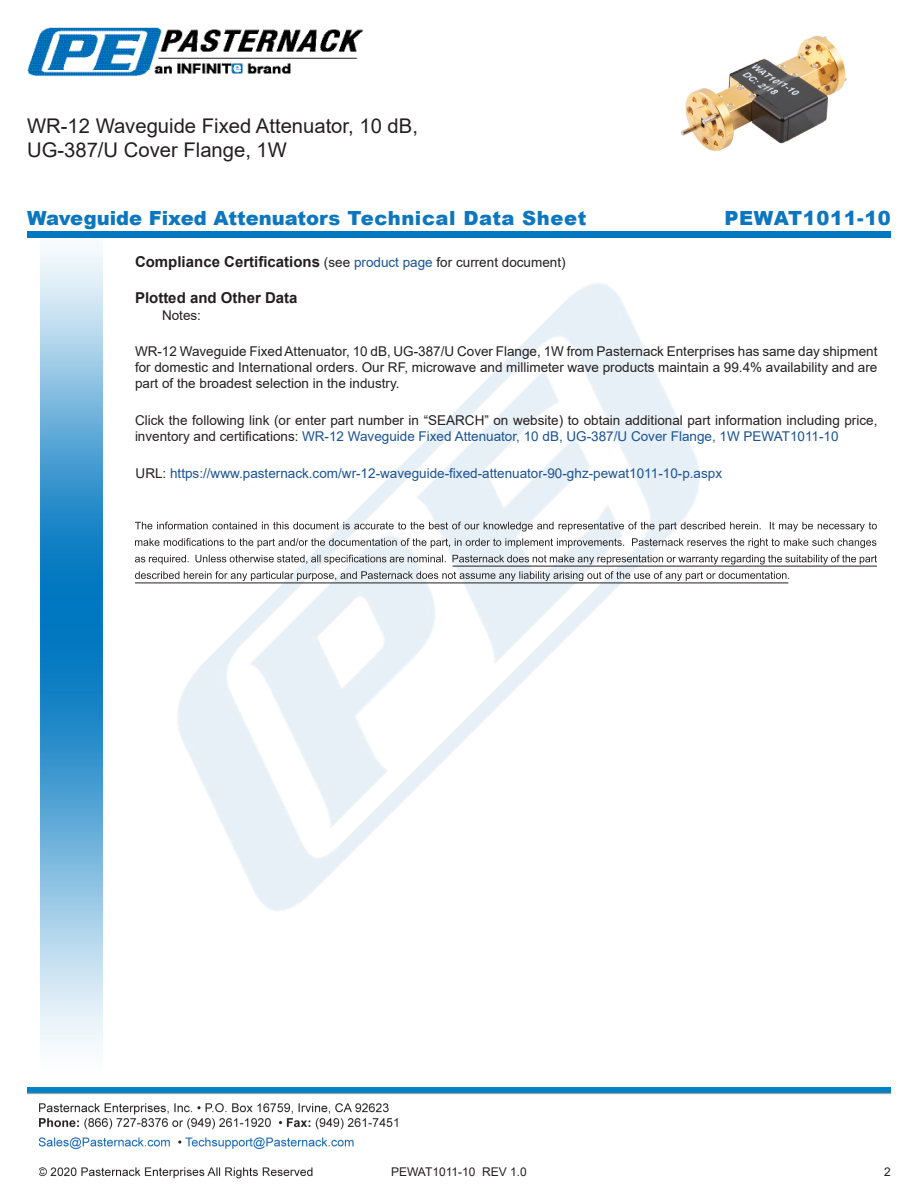
<style>
.page{position:relative;width:918px;height:1188px;background:#fff}
.page>*{position:absolute;margin:0;border:0;box-sizing:border-box;transform-origin:0 0}
.Web_Description_Para{font:20.25px/24.3px "Arial";color:#231f20}
.t1{font:900 19.5px "Arial";letter-spacing:.015em;color:#0c77be}
.Head1_for_Compliance{font:700 15px "Arial";color:#231f20}
.Web_Description_Para-2{font:13.5px/16.2px "Arial";color:#231f20;text-align:justify}
.Web_Description_Para-3{font:13.5px "Arial";color:#1a5392}
.Specs_Para{font:13.5px "Arial";color:#231f20}
.t2{font:12px "Arial";color:#231f20}
.s1{font-weight:400;font-size:13.5px}
.s2{font-weight:400;font-size:13.5px;color:#1a5392}
.s3{color:#1a5392}
.s4{color:#231f20}
</style>
<div class="page">
<img style="left:39px;top:1103px;width:359px;height:76px">
<img style="left:102px;top:248px;width:719px;height:722px">
<img style="left:27px;top:1088px;width:864px;height:7px">
<img style="left:40px;top:237px;width:62px;height:811px">
<div style="left:27px;top:231px;width:864px;height:6px;background:#0177c0"></div>
<img style="left:27px;top:27px;width:337px;height:50px">
<svg style="left:135px;top:522px;width:742px;height:10px"></svg>
<svg style="left:135px;top:538px;width:741px;height:10px"></svg>
<svg style="left:135px;top:555px;width:742px;height:10px"></svg>
<svg style="left:135px;top:571px;width:654px;height:10px"></svg>
<hr style="left:453px;top:566px;width:424px;height:1px;background:#231f20">
<hr style="left:135px;top:583px;width:653px;height:1px;background:#231f20">
<img style="left:681px;top:36px;width:166px;height:116px">
<h1 class="Web_Description_Para" style="left:27px;top:114px;width:392px">WR-12 Waveguide Fixed Attenuator, 10 dB,<br>UG-387/U Cover Flange, 1W</h1>
<p class="t1" style="left:27px;top:204px;width:561px">Waveguide Fixed Attenuators Technical Data Sheet</p>
<p class="t1" style="left:724px;top:204px;width:168px">PEWAT1011-10</p>
<p class="Head1_for_Compliance" style="left:135px;top:252px;width:432px">Compliance Certifications <span class="s1">(see</span> <span class="s2">product page</span> <span class="s1">for current document)</span></p>
<p class="Head1_for_Compliance" style="left:135px;top:288px;width:164px">Plotted and Other Data</p>
<p class="Specs_Para" style="left:162px;top:306px;width:41px">Notes:</p>
<h1 class="Web_Description_Para-2" style="left:135px;top:343px;width:744px">WR-12 Waveguide Fixed Attenuator, 10 dB, UG-387/U Cover Flange, 1W from Pasternack Enterprises has same day shipment for domestic and International orders. Our RF, microwave and millimeter wave products maintain a 99.4% availability and are part of the broadest selection in the industry.</h1>
<h1 class="Web_Description_Para-2" style="left:135px;top:412px;width:744px">Click the following link (or enter part number in “SEARCH” on website) to obtain additional part information including price, inventory and certifications: <span class="s3">WR-12 Waveguide Fixed Attenuator, 10 dB, UG-387/U Cover Flange, 1W PEWAT1011-10</span></h1>
<h1 class="Web_Description_Para-3" style="left:136px;top:464px;width:588px"><span class="s4">URL:</span> https://www.pasternack.com/wr-12-waveguide-fixed-attenuator-90-ghz-pewat1011-10-p.aspx</h1>
<p class="t2" style="left:391px;top:1163px;width:137px">PEWAT1011-10 REV 1.0</p>
<p class="t2" style="left:884px;top:1163px;width:8px">2</p>
</div>
